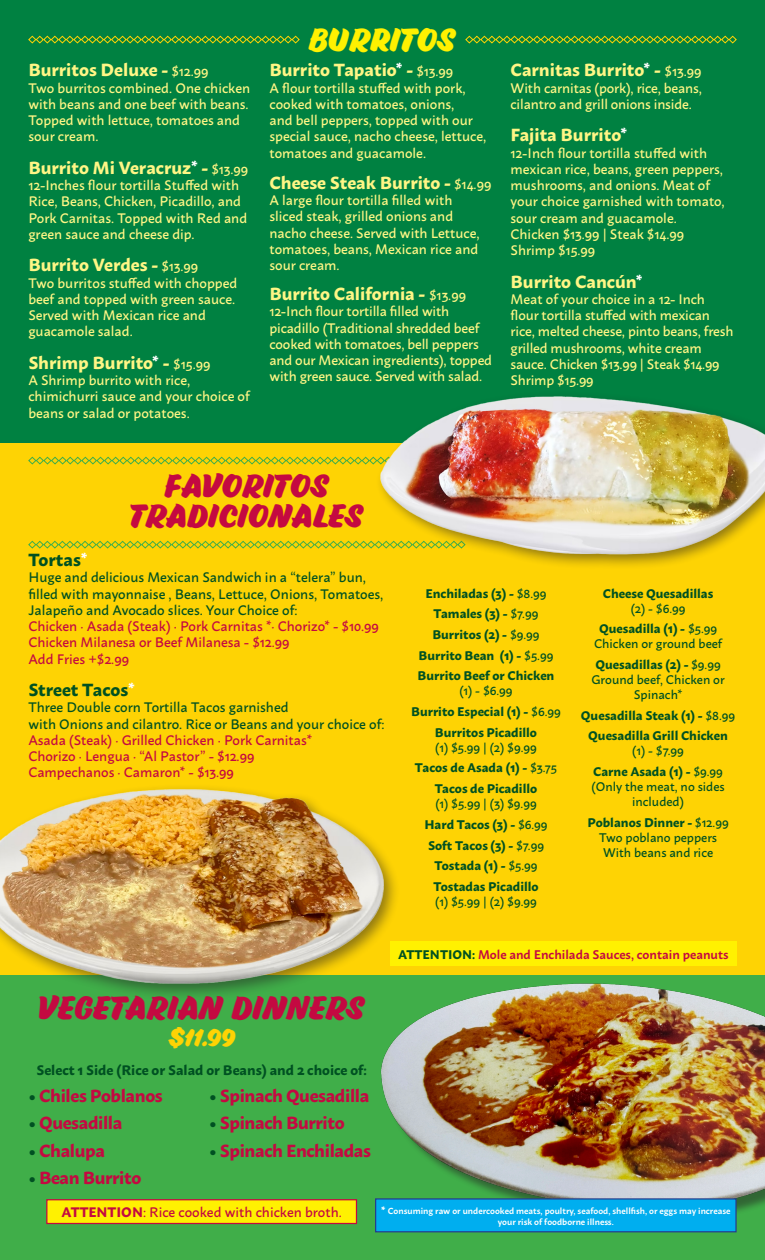
<style>
.page{position:relative;width:765px;height:1260px;background:#fff}
.page>*{position:absolute;margin:0;border:0;box-sizing:border-box;transform-origin:0 0}
.t1{font:30px "Eds Market Bold Slant";letter-spacing:.03em;color:#c40941}
.t2{font:30px "Eds Market Bold Slant";letter-spacing:.045em;color:#fff101}
.t3{font:22.5px "Eds Market Bold Slant";color:#fed304}
.t4{font:700 17.5px "Macho";color:#fff685}
.t5{font:700 17.5px "Macho";letter-spacing:-.02em;color:#c40941}
.t6{font:700 17.5px "Macho";color:#005122}
.t7{font:500 13.75px/16.2px "Macho";color:#fff685}
.t8{font:500 13.75px/16.2px "Macho";color:#005122}
.t9{font:500 13.75px "Macho";color:#c40941}
.t10{font:700 13.75px "Macho";color:#005122}
.t11{font:700 12.5px/15px "Macho";color:#005122;text-align:center}
.t12{font:500 12.5px/15px "Macho";color:#005122;text-align:center}
.t13{font:600 12.5px "Macho";color:#c40941}
.t14{font:600 8.75px/11.2px "Macho";color:#fff;text-align:center}
.s1{font-weight:500;font-size:13.75px}
.s2{color:#fff}
.s3{color:#c40941}
.s4{font-weight:500}
.s5{font-weight:700}
.s6{color:#005122}
.s7{font-weight:700;color:#005122}
.s8{font-weight:700;font-size:11.25px}
</style>
<div class="page">
<div style="left:0;top:419px;width:765px;height:556px;background:#fed304"></div>
<div style="left:0;top:975px;width:765px;height:285px;background:#40ae49"></div>
<div style="left:0;top:0;width:765px;height:443px;background:#008141"></div>
<svg style="left:28px;top:35px;width:272px;height:9px"></svg>
<svg style="left:28px;top:456px;width:346px;height:9px"></svg>
<svg style="left:465px;top:35px;width:272px;height:9px"></svg>
<svg style="left:28px;top:540px;width:346px;height:9px"></svg>
<svg style="left:46px;top:1199px;width:312px;height:26px"></svg>
<img style="left:374px;top:396px;width:391px;height:170px">
<div style="left:390px;top:941px;width:347px;height:25px;background:#fff101"></div>
<div style="left:0;top:783px;width:401px;height:218px;background:#40ae49"></div>
<img style="left:0;top:783px;width:400px;height:212px">
<img style="left:374px;top:970px;width:391px;height:242px">
<div style="left:376px;top:1199px;width:360px;height:33px;background:#00aeef"></div>
<div style="left:375px;top:1198px;width:362px;height:34px;border:1px solid #253f8e"></div>
<p class="t4" style="left:28px;top:54px;width:182px">Burritos Deluxe - <span class="s1">$12.99</span></p>
<p class="t7" style="left:28px;top:78px;width:223px">Two burritos combined. One chicken with beans and one beef with beans.<br>Topped with lettuce, tomatoes and sour cream.</p>
<p class="t4" style="left:28px;top:152px;width:221px">Burrito Mi Veracruz<span class="s2">*</span> - <span class="s1">$13.99</span></p>
<p class="t7" style="left:28px;top:176px;width:220px">12-Inches flour tortilla Stuffed with Rice, Beans, Chicken, Picadillo, and Pork Carnitas. Topped with Red and green sauce and cheese dip.</p>
<p class="t4" style="left:28px;top:249px;width:171px">Burrito Verdes - <span class="s1">$13.99</span></p>
<p class="t7" style="left:28px;top:273px;width:211px">Two burritos stuffed with chopped beef and topped with green sauce.<br>Served with Mexican rice and guacamole salad.</p>
<p class="t4" style="left:28px;top:347px;width:184px">Shrimp Burrito<span class="s2">*</span> - <span class="s1">$15.99</span></p>
<p class="t7" style="left:28px;top:371px;width:223px">A Shrimp burrito with rice, chimichurri sauce and your choice of</p>
<p class="t7" style="left:28px;top:403px;width:163px">beans or salad or potatoes.</p>
<p class="t2" style="left:310px;top:23px;width:149px">BURRITOS</p>
<p class="t4" style="left:269px;top:54px;width:185px">Burrito Tapatio<span class="s2">*</span> - <span class="s1">$13.99</span></p>
<p class="t7" style="left:269px;top:78px;width:218px">A flour tortilla stuffed with pork, cooked with tomatoes, onions,<br>and bell peppers, topped with our special sauce, nacho cheese, lettuce, tomatoes and guacamole.</p>
<p class="t4" style="left:269px;top:167px;width:223px">Cheese Steak Burrito - <span class="s1">$14.99</span></p>
<p class="t7" style="left:269px;top:191px;width:212px">A large flour tortilla filled with sliced steak, grilled onions and nacho cheese. Served with Lettuce, tomatoes, beans, Mexican rice and sour cream.</p>
<p class="t4" style="left:269px;top:278px;width:198px">Burrito California - <span class="s1">$13.99</span></p>
<p class="t7" style="left:269px;top:302px;width:224px">12-Inch flour tortilla filled with picadillo (Traditional shredded beef cooked with tomatoes, bell peppers and our Mexican ingredients), topped with green sauce. Served with salad.</p>
<p class="t4" style="left:511px;top:54px;width:192px">Carnitas Burrito<span class="s2">*</span> - <span class="s1">$13.99</span></p>
<p class="t7" style="left:511px;top:78px;width:193px">With carnitas (pork), rice, beans, cilantro and grill onions inside.</p>
<p class="t4" style="left:511px;top:119px;width:118px">Fajita Burrito<span class="s2">*</span></p>
<p class="t7" style="left:511px;top:143px;width:216px">12-Inch flour tortilla stuffed with mexican rice, beans, green peppers, mushrooms, and onions. Meat of your choice garnished with tomato, sour cream and guacamole.</p>
<p class="t7" style="left:511px;top:224px;width:175px">Chicken $13.99 | Steak $14.99<br>Shrimp $15.99</p>
<p class="t4" style="left:511px;top:266px;width:134px">Burrito Cancún<span class="s2">*</span></p>
<p class="t7" style="left:511px;top:289px;width:224px">Meat of your choice in a 12- Inch flour tortilla stuffed with mexican rice, melted cheese, pinto beans, fresh grilled mushrooms, white cream sauce. Chicken $13.99 | Steak $14.99<br>Shrimp $15.99</p>
<p class="t1" style="left:165px;top:469px;width:167px">FAVORITOS</p>
<p class="t1" style="left:131px;top:499px;width:236px">TRADICIONALES</p>
<p class="t6" style="left:28px;top:544px;width:61px">Tortas<span class="s2">*</span></p>
<p class="t8" style="left:28px;top:568px;width:357px">Huge and delicious Mexican Sandwich in a “telera” bun, filled with mayonnaise , Beans, Lettuce, Onions, Tomatoes, Jalapeño and Avocado slices. Your Choice of:<br><span class="s3">Chicken · Asada (Steak) · Pork Carnitas *· Chorizo* - $10.99</span></p>
<p class="t9" style="left:28px;top:630px;width:263px">Chicken Milanesa or Beef Milanesa - $12.99</p>
<p class="t9" style="left:28px;top:647px;width:102px">Add Fries +$2.99</p>
<p class="t6" style="left:28px;top:674px;width:108px">Street Tacos<span class="s2">*</span></p>
<p class="t8" style="left:28px;top:698px;width:358px">Three Double corn Tortilla Tacos garnished<br>with Onions and cilantro. Rice or Beans and your choice of:<br><span class="s3">Asada (Steak) · Grilled Chicken · Pork Carnitas*</span></p>
<p class="t9" style="left:28px;top:744px;width:228px">Chorizo · Lengua · “Al Pastor” - $12.99</p>
<p class="t9" style="left:28px;top:760px;width:207px">Campechanos · Camaron* - $13.99</p>
<p class="t11" style="left:425px;top:585px;width:123px">Enchiladas (3) - <span class="s4">$8.99</span></p>
<p class="t11" style="left:434px;top:605px;width:106px">Tamales (3) - <span class="s4">$7.99</span></p>
<p class="t11" style="left:432px;top:626px;width:109px">Burritos (2) - <span class="s4">$9.99</span></p>
<p class="t11" style="left:419px;top:647px;width:136px">Burrito Bean (1) - <span class="s4">$5.99</span></p>
<p class="t11" style="left:418px;top:667px;width:138px">Burrito Beef or Chicken <span class="s4">(1) - $6.99</span></p>
<p class="t11" style="left:411px;top:703px;width:151px">Burrito Especial (1) - <span class="s4">$6.99</span></p>
<p class="t11" style="left:435px;top:724px;width:104px;text-align:left">Burritos Picadillo <span class="s4">(1) $5.99 | (2) $9.99</span></p>
<p class="t11" style="left:415px;top:759px;width:144px">Tacos de Asada (1) - <span class="s4">$3.75</span></p>
<p class="t12" style="left:435px;top:780px;width:104px;text-align:left"><span class="s5">Tacos de Picadillo </span>(1) $5.99 | (3) $9.99</p>
<p class="t11" style="left:424px;top:816px;width:125px">Hard Tacos (3) - <span class="s4">$6.99</span></p>
<p class="t11" style="left:428px;top:836px;width:118px">Soft Tacos (3) - <span class="s4">$7.99</span></p>
<p class="t11" style="left:435px;top:857px;width:104px">Tostada (1) - <span class="s4">$5.99</span></p>
<p class="t11" style="left:433px;top:878px;width:107px;text-align:left">Tostadas Picadillo <span class="s4">(1) $5.99 | (2) $9.99</span></p>
<p class="t11" style="left:603px;top:585px;width:112px">Cheese Quesadillas <span class="s4">(2) - $6.99</span></p>
<p class="t12" style="left:594px;top:620px;width:130px"><span class="s5">Quesadilla (1) -</span> $5.99<br>Chicken or ground beef</p>
<p class="t12" style="left:591px;top:656px;width:135px"><span class="s5">Quesadillas (2) -</span> $9.99<br>Ground beef, Chicken or<br>Spinach*</p>
<p class="t11" style="left:581px;top:707px;width:156px">Quesadilla Steak (1) - <span class="s4">$8.99</span></p>
<p class="t11" style="left:588px;top:727px;width:141px">Quesadilla Grill Chicken <span class="s4">(1) - $7.99</span></p>
<p class="t12" style="left:591px;top:763px;width:135px"><span class="s5">Carne Asada (1) -</span> $9.99 (Only the meat, no sides included)</p>
<p class="t12" style="left:588px;top:814px;width:143px"><span class="s5">Poblanos Dinner -</span> $12.99<br>Two poblano peppers<br>With beans and rice</p>
<p class="t1" style="left:39px;top:991px;width:329px">VEGETARIAN DINNERS</p>
<p class="t3" style="left:169px;top:1025px;width:68px">$11.99</p>
<p class="t10" style="left:37px;top:1057px;width:332px">Select 1 Side (Rice or Salad or Beans) and 2 choice of:</p>
<p class="t5" style="left:28px;top:1080px;width:136px"><span class="s6">•</span> Chiles Poblanos</p>
<p class="t5" style="left:28px;top:1107px;width:96px"><span class="s6">•</span> Quesadilla</p>
<p class="t5" style="left:28px;top:1135px;width:78px"><span class="s6">•</span> Chalupa</p>
<p class="t5" style="left:28px;top:1162px;width:115px"><span class="s6">•</span> Bean Burrito</p>
<p class="t5" style="left:209px;top:1080px;width:162px"><span class="s6">•</span> Spinach Quesadilla</p>
<p class="t5" style="left:209px;top:1107px;width:137px"><span class="s6">•</span> Spinach Burrito</p>
<p class="t5" style="left:209px;top:1135px;width:163px"><span class="s6">•</span> Spinach Enchiladas</p>
<p class="t13" style="left:398px;top:943px;width:332px"><span class="s7">ATTENTION:</span> Mole and Enchilada Sauces, contain peanuts</p>
<p class="t9" style="left:61px;top:1200px;width:282px"><span class="s5">ATTENTION</span>: Rice cooked with chicken broth.</p>
<p class="t14" style="left:381px;top:1204px;width:351px"><span class="s8">*</span> Consuming raw or undercooked meats, poultry, seafood, shellfish, or eggs may increase your risk of foodborne illness.</p>
</div>
